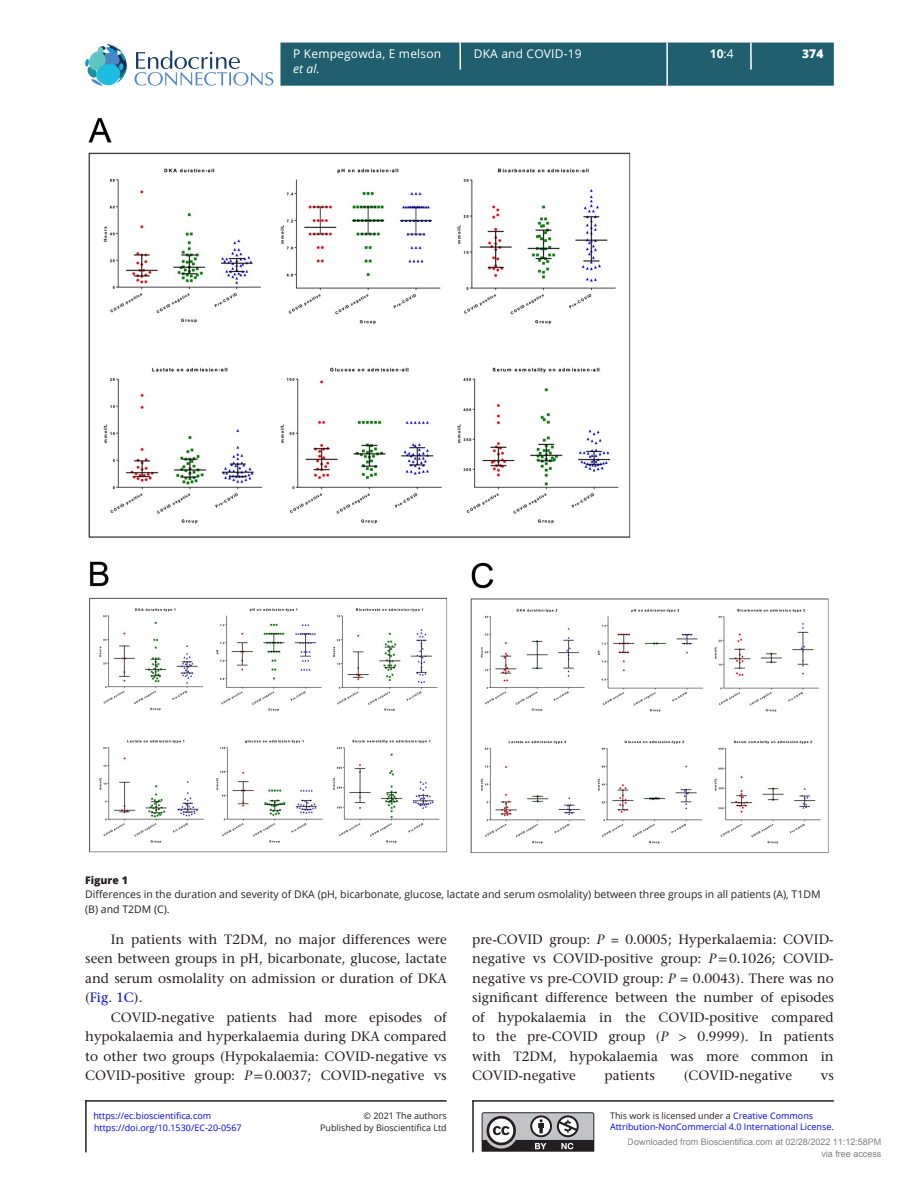
<style>
.page{position:relative;width:919px;height:1187px;background:#fff}
.page>*{position:absolute;margin:0;border:0;box-sizing:border-box;transform-origin:0 0}
.TXI{font:500 13.5px/19.5px "Stone Serif Std";color:#231f20;text-align:justify}
.t1{font:12px "Open Sans";letter-spacing:.015em;color:#fff}
.t2{font:italic 12px "Open Sans";color:#fff}
.t3{font:700 12px "Open Sans";color:#fff}
.t4{font:800 12px "Open Sans";color:#fff}
.FC{font:10.5px/14.7px "Open Sans";color:#231f20}
.FC-2{font:800 10.5px "Open Sans";color:#231f20}
.t5{font:9px "Open Sans";color:#00f}
.t6{font:9px/11.6px "Open Sans";color:#231f20;text-align:right}
.t7{font:9px/12px "Arial";color:rgb(0 0 0/.5);text-align:right}
.s1{font-weight:400}
.s2{color:#00f}
.s3{font-style:italic}
.s4{font-family:"STIX General";font-weight:400}
</style>
<div class="page">
<div style="left:280px;top:43px;width:553px;height:43px;background:#205f6f;border:2px solid #205f6f"></div>
<svg style="left:750px;top:43px;width:1px;height:27px"></svg>
<hr style="left:459px;top:43px;width:2px;height:27px;background:#fff">
<svg style="left:134px;top:51px;width:139px;height:35px"></svg>
<svg style="left:85px;top:44px;width:42px;height:42px"></svg>
<hr style="left:666px;top:43px;width:2px;height:43px;background:#fff">
<img style="left:88px;top:118px;width:741px;height:735px">
<svg style="left:481px;top:1112px;width:113px;height:39px;background:#8c8b8c"></svg>
<hr style="left:472px;top:1100px;width:361px;height:1px;background:#231f20">
<hr style="left:472px;top:1100px;width:1px;height:52px;background:#231f20">
<hr style="left:85px;top:1100px;width:361px;height:1px;background:#231f20">
<hr style="left:85px;top:1100px;width:2px;height:52px;background:#231f20">
<p class="t1" style="left:293px;top:46px;width:150px">P Kempegowda, E melson</p>
<p class="t2" style="left:293px;top:61px;width:28px">et al.</p>
<p class="t1" style="left:474px;top:46px;width:109px">DKA and COVID-19</p>
<p class="t4" style="left:802px;top:45px;width:23px">374</p>
<p class="t3" style="left:709px;top:46px;width:25px">10<span class="s1">:4</span></p>
<p class="FC-2" style="left:85px;top:871px;width:44px">Figure 1</p>
<p class="FC" style="left:85px;top:886px;width:736px">Differences in the duration and severity of DKA (pH, bicarbonate, glucose, lactate and serum osmolality) between three groups in all patients (A), T1DM (B) and T2DM (C).</p>
<p class="TXI" style="left:85px;top:929px;width:363px;text-indent:26px">In patients with T2DM, no major differences were seen between groups in pH, bicarbonate, glucose, lactate and serum osmolality on admission or duration of DKA (<span class="s2">Fig. 1C</span>).</p>
<p class="TXI" style="left:85px;top:1007px;width:363px;text-indent:26px">COVID-negative patients had more episodes of hypokalaemia and hyperkalaemia during DKA compared to other two groups (Hypokalaemia: COVID-negative vs COVID-positive group: <span class="s3">P</span><span class="s4">=</span>0.0037; COVID-negative vs</p>
<p class="TXI" style="left:472px;top:929px;width:363px">pre-COVID group: <span class="s3">P</span> = 0.0005; Hyperkalaemia: COVID&shy;negative vs COVID-positive group: <span class="s3">P</span><span class="s4">=</span>0.1026; COVID&shy;negative vs pre-COVID group: <span class="s3">P</span> = 0.0043). There was no significant difference between the number of episodes of hypokalaemia in the COVID-positive compared to the pre-COVID group (<span class="s3">P</span> &gt; 0.9999). In patients with T2DM, hypokalaemia was more common in COVID-negative</p>
<p class="TXI" style="left:604px;top:1065px;width:52px">patients</p>
<p class="TXI" style="left:683px;top:1065px;width:110px">(COVID-negative</p>
<p class="TXI" style="left:820px;top:1065px;width:15px">vs</p>
<p class="t5" style="left:93px;top:1109px;width:119px">https://ec.bioscientifica.com</p>
<p class="t6" style="left:320px;top:1109px;width:128px">© 2021 The authors<br>Published by Bioscientifica Ltd</p>
<p class="t6" style="left:610px;top:1109px;width:204px">This work is licensed under a <span class="s2">Creative Commons</span></p>
<p class="t5" style="left:94px;top:1121px;width:149px">https://doi.org/10.1530/EC-20-0567</p>
<p class="t5" style="left:610px;top:1120px;width:225px">Attribution-NonCommercial 4.0 International License.</p>
<p class="t7" style="left:627px;top:1135px;width:255px">Downloaded from Bioscientifica.com at 02/28/2022 11:12:58PM via free access</p>
</div>
